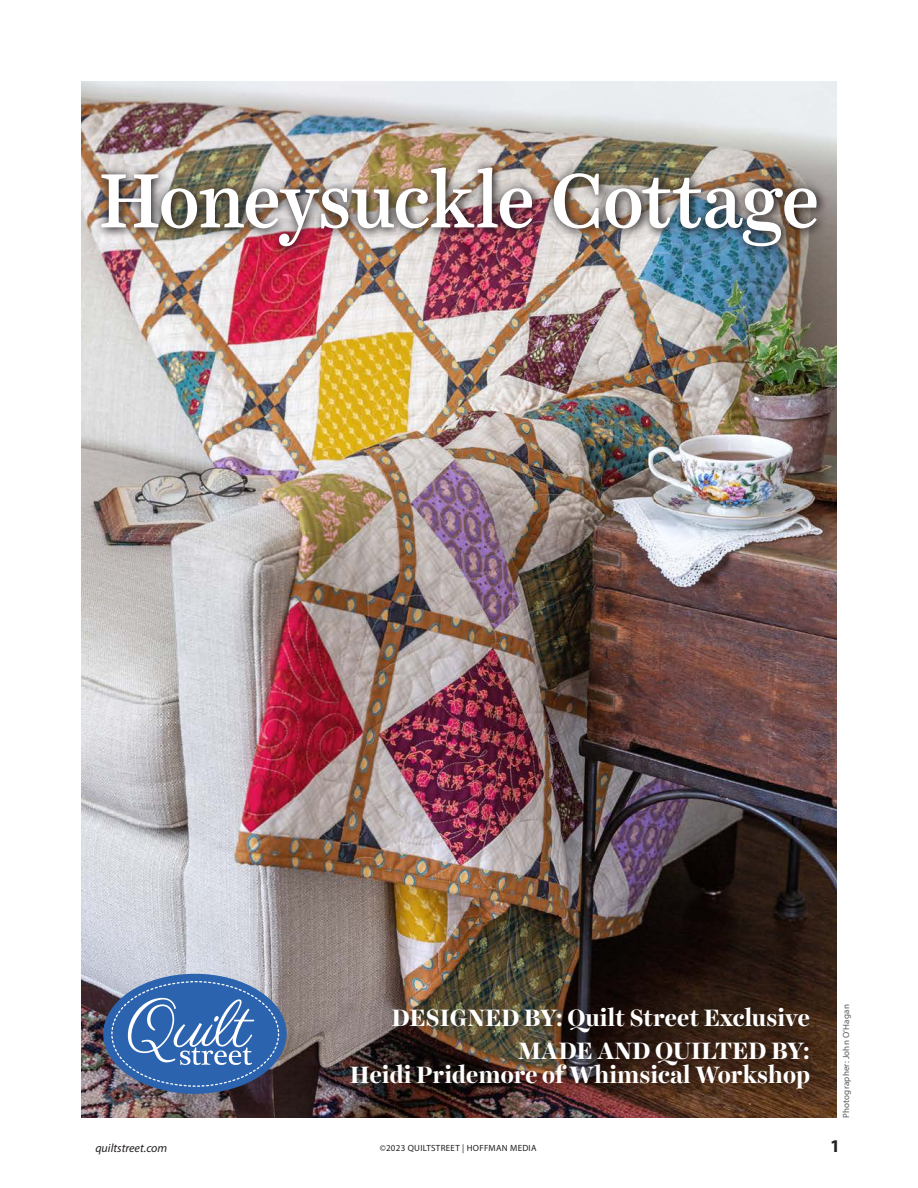
<style>
.page{position:relative;width:918px;height:1188px;background:#fff}
.page>*{position:absolute;margin:0;border:0;box-sizing:border-box;transform-origin:0 0}
.t1{font:500 78px "Harriet Text";letter-spacing:-.015em;color:#fff}
.t2{font:700 24px "Harriet Display";color:#fff}
.t3{font:700 18px "Myriad Pro";color:#231f20}
.t4{font:italic 12px "Myriad Pro";color:#231f20}
.t5{font:9px "Myriad Pro";letter-spacing:.03em;color:#231f20}
.t6{font:9px "Myriad Pro";letter-spacing:.02em;color:#57585a}
</style>
<div class="page">
<img style="left:81px;top:81px;width:756px;height:1037px">
<div style="left:103px;top:974px;width:184px;height:120px;background:#2c63af;border-radius:50%"></div>
<svg style="left:92px;top:980px;width:188px;height:106px"></svg>
<div style="left:90px;top:155px;width:739px;height:104px;background:#231f20;opacity:.75"></div>
<div style="left:340px;top:995px;width:481px;height:106px;background:#231f20;opacity:.3"></div>
<p class="t1" style="left:98px;top:146px;width:723px">Honeysuckle Cottage</p>
<p class="t2" style="left:391px;top:1001px;width:420px">DESIGNED BY: Quilt Street Exclusive</p>
<p class="t2" style="left:518px;top:1034px;width:293px">MADE AND QUILTED BY:</p>
<p class="t2" style="left:350px;top:1058px;width:462px">Heidi Pridemore of Whimsical Workshop</p>
<p class="t6" style="left:841px;top:1118px;width:115px;rotate:-90deg">Photographer: John O’Hagan</p>
<p class="t4" style="left:95px;top:1140px;width:73px">quiltstreet.com</p>
<p class="t5" style="left:380px;top:1142px;width:158px">©2023 QUILTSTREET | HOFFMAN MEDIA</p>
<p class="t3" style="left:830px;top:1134px;width:11px">1</p>
</div>
